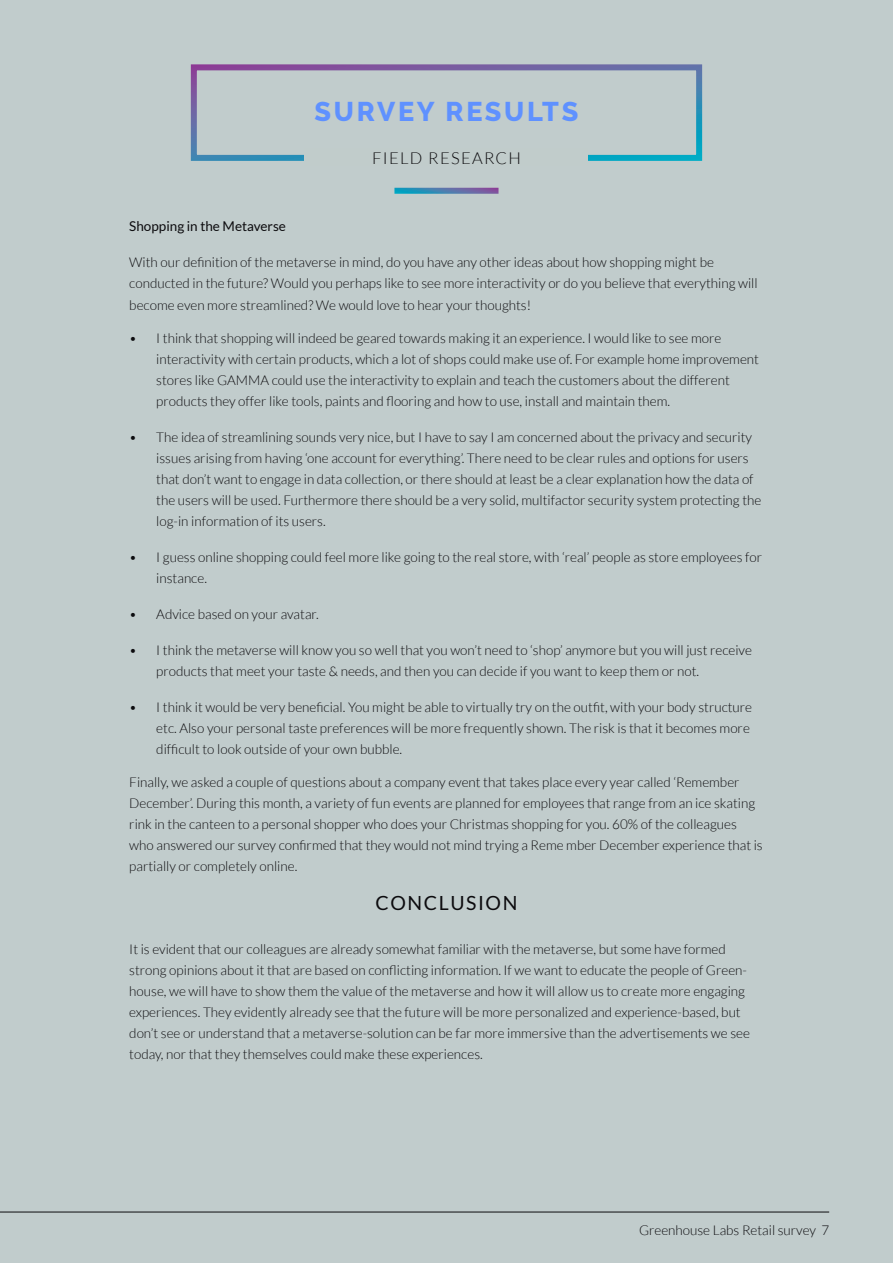
<style>
.page{position:relative;width:893px;height:1263px;background:#c1cccc}
.page>*{position:absolute;margin:0;border:0;box-sizing:border-box;transform-origin:0 0}
.Header_-_Align_Cente{font:800 27px "Raleway";letter-spacing:.1em;color:#5f91ff}
.Subhead_-_Align_Cent{font:19.5px "Lato";letter-spacing:.08em;color:#0c0b0e}
.Subhead_-_Align_Cent-2{font:300 16.5px "Lato";letter-spacing:.08em;color:#0c0b0e}
.Body_Text_-_Align_Le{font:300 13.5px/21px "Lato";color:#0c0b0e}
.Body_Text_-_Align_Le-2{font:13.5px "Lato";color:#0c0b0e}
</style>
<div class="page">
<svg style="left:394px;top:188px;width:104px;height:6px"></svg>
<hr style="left:0;top:1212px;width:829px;height:1px;background:#0c0b0e">
<p class="Header_-_Align_Cente" style="left:315px;top:96px;width:265px">SURVEY RESULTS</p>
<p class="Subhead_-_Align_Cent-2" style="left:372px;top:149px;width:150px">FIELD RESEARCH</p>
<p class="Body_Text_-_Align_Le-2" style="left:129px;top:219px;width:158px">Shopping in the Metaverse</p>
<p class="Body_Text_-_Align_Le" style="left:129px;top:252px;width:630px">With our definition of the metaverse in mind, do you have any other ideas about how shopping might be conducted in the future? Would you perhaps like to see more interactivity or do you believe that everything will become even more streamlined? We would love to hear your thoughts!</p>
<p class="Body_Text_-_Align_Le" style="left:156px;top:327px;width:604px;text-indent:-27px">• I think that shopping will indeed be geared towards making it an experience. I would like to see more interactivity with certain products, which a lot of shops could make use of. For example home improvement stores like GAMMA could use the interactivity to explain and teach the customers about the different products they offer like tools, paints and flooring and how to use, install and maintain them.</p>
<p class="Body_Text_-_Align_Le" style="left:156px;top:426px;width:606px;text-indent:-27px">• The idea of streamlining sounds very nice, but I have to say I am concerned about the privacy and security issues arising from having ‘one account for everything’. There need to be clear rules and options for users that don’t want to engage in data collection, or there should at least be a clear explanation how the data of the users will be used. Furthermore there should be a very solid, multifactor security system protecting the log-in information of its users.</p>
<p class="Body_Text_-_Align_Le" style="left:156px;top:546px;width:607px;text-indent:-27px">• I guess online shopping could feel more like going to the real store, with ‘real’ people as store employees for instance.</p>
<p class="Body_Text_-_Align_Le" style="left:129px;top:603px;width:191px">• Advice based on your avatar.</p>
<p class="Body_Text_-_Align_Le" style="left:156px;top:639px;width:597px;text-indent:-27px">• I think the metaverse will know you so well that you won’t need to ‘shop’ anymore but you will just receive products that meet your taste &amp; needs, and then you can decide if you want to keep them or not.</p>
<p class="Body_Text_-_Align_Le" style="left:156px;top:696px;width:597px;text-indent:-27px">• I think it would be very beneficial. You might be able to virtually try on the outfit, with your body structure etc. Also your personal taste preferences will be more frequently shown. The risk is that it becomes more difficult to look outside of your own bubble.</p>
<p class="Body_Text_-_Align_Le" style="left:129px;top:771px;width:635px">Finally, we asked a couple of questions about a company event that takes place every year called ‘Remember December’. During this month, a variety of fun events are planned for employees that range from an ice skating rink in the canteen to a personal shopper who does your Christmas shopping for you. 60% of the colleagues who answered our survey confirmed that they would not mind trying a Reme mber December experience that is partially or completely online.</p>
<p class="Subhead_-_Align_Cent" style="left:375px;top:892px;width:143px">CONCLUSION</p>
<p class="Body_Text_-_Align_Le" style="left:129px;top:939px;width:622px">It is evident that our colleagues are already somewhat familiar with the metaverse, but some have formed strong opinions about it that are based on conflicting information. If we want to educate the people of Green&shy;house, we will have to show them the value of the metaverse and how it will allow us to create more engaging experiences. They evidently already see that the future will be more personalized and experience-based, but don’t see or understand that a metaverse-solution can be far more immersive than the advertisements we see today, nor that they themselves could make these experiences.</p>
<p class="Body_Text_-_Align_Le" style="left:639px;top:1219px;width:192px">Greenhouse Labs Retail survey 7</p>
</div>
